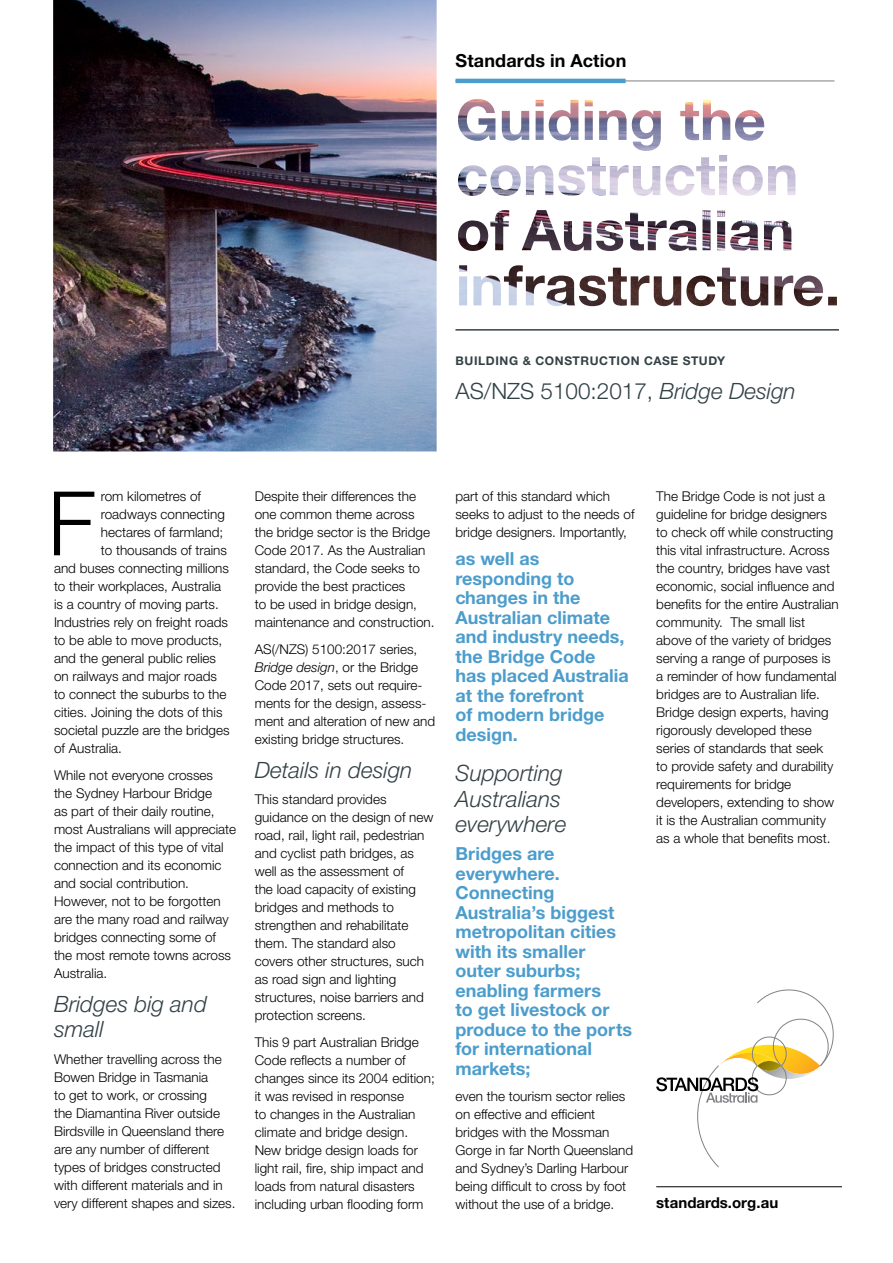
<style>
.page{position:relative;width:893px;height:1263px;background:#fff}
.page>*{position:absolute;margin:0;border:0;box-sizing:border-box;transform-origin:0 0}
.t1{font:300 89.1px "Helvetica Neue CE";color:#000}
.t2{font:italic 300 22.5px/25.5px "Helvetica Neue CE";color:#334145}
.t3{font:300 22.5px "Helvetica Neue CE";color:#334145}
.t4{font:700 18px/19.5px "Helvetica Neue CE";color:#4c9dcc}
.t5{font:700 18px "Helvetica Neue CE";letter-spacing:.01em;color:#000}
.t6{font:700 15px "Helvetica Neue CE";color:#000}
.t7{font:300 13.5px/18px "Helvetica Neue CE";color:#000}
.t8{font:700 12px "Helvetica Neue CE";letter-spacing:.05em;color:#334145}
.s1{font-style:italic}
</style>
<div class="page">
<svg style="left:656px;top:989px;width:178px;height:179px"></svg>
<hr style="left:656px;top:1186px;width:186px;height:1px;background:#000">
<hr style="left:455px;top:329px;width:384px;height:2px;background:#334145">
<img style="left:53px;top:0;width:742px;height:451px">
<hr style="left:455px;top:80px;width:379px;height:2px;background:#a7a9ac">
<hr style="left:455px;top:79px;width:171px;height:4px;background:#4c9dcc">
<h3 class="t5" style="left:455px;top:50px;width:172px">Standards in Action</h3>
<p class="t8" style="left:455px;top:353px;width:271px">BUILDING &amp; CONSTRUCTION CASE STUDY</p>
<h2 class="t3" style="left:455px;top:377px;width:342px">AS/NZS 5100:2017, <span class="s1">Bridge Design</span></h2>
<h1 class="t1" style="left:48px;top:469px;width:49px">F</h1>
<p class="t7" style="left:101px;top:487px;width:102px">rom kilometres of</p>
<p class="t7" style="left:101px;top:505px;width:126px">roadways connecting</p>
<p class="t7" style="left:101px;top:523px;width:124px">hectares of farmland;</p>
<p class="t7" style="left:101px;top:541px;width:128px">to thousands of trains</p>
<p class="t7" style="left:54px;top:559px;width:177px">and buses connecting millions</p>
<p class="t7" style="left:54px;top:577px;width:169px">to their workplaces, Australia</p>
<p class="t7" style="left:54px;top:595px;width:166px">is a country of moving parts.</p>
<p class="t7" style="left:54px;top:613px;width:176px">Industries rely on freight roads</p>
<p class="t7" style="left:54px;top:631px;width:170px">to be able to move products,</p>
<p class="t7" style="left:54px;top:649px;width:164px">and the general public relies</p>
<p class="t7" style="left:54px;top:667px;width:165px">on railways and major roads</p>
<p class="t7" style="left:54px;top:685px;width:174px">to connect the suburbs to the</p>
<p class="t7" style="left:54px;top:703px;width:170px">cities. Joining the dots of this</p>
<p class="t7" style="left:54px;top:721px;width:177px">societal puzzle are the bridges</p>
<p class="t7" style="left:54px;top:739px;width:70px">of Australia.</p>
<p class="t7" style="left:54px;top:766px;width:184px">While not everyone crosses<br>the Sydney Harbour Bridge<br>as part of their daily routine, most Australians will appreciate the impact of this type of vital connection and its economic and social contribution.<br>However, not to be forgotten are the many road and railway bridges connecting some of the most remote towns across<br>Australia.</p>
<h2 class="t2" style="left:54px;top:991px;width:154px">Bridges big and small</h2>
<p class="t7" style="left:54px;top:1050px;width:183px">Whether travelling across the<br>Bowen Bridge in Tasmania<br>to get to work, or crossing<br>the Diamantina River outside<br>Birdsville in Queensland there are any number of different types of bridges constructed with different materials and in very different shapes and sizes.</p>
<p class="t7" style="left:255px;top:487px;width:181px">Despite their differences the one common theme across the bridge sector is the Bridge<br>Code 2017. As the Australian standard, the Code seeks to provide the best practices<br>to be used in bridge design, maintenance and construction.</p>
<p class="t7" style="left:255px;top:640px;width:182px">AS(/NZS) 5100:2017 series,<br><span class="s1">Bridge design</span>, or the Bridge<br>Code 2017, sets out require&shy;ments for the design, assess&shy;ment and alteration of new and existing bridge structures.</p>
<h2 class="t2" style="left:255px;top:757px;width:159px">Details in design</h2>
<p class="t7" style="left:255px;top:790px;width:180px">This standard provides guidance on the design of new road, rail, light rail, pedestrian and cyclist path bridges, as well as the assessment of<br>the load capacity of existing bridges and methods to strengthen and rehabilitate them. The standard also covers other structures, such as road sign and lighting structures, noise barriers and protection screens.</p>
<p class="t7" style="left:255px;top:1033px;width:182px">This 9 part Australian Bridge<br>Code reflects a number of changes since its 2004 edition; it was revised in response<br>to changes in the Australian climate and bridge design.<br>New bridge design loads for light rail, fire, ship impact and loads from natural disasters including urban flooding form</p>
<p class="t7" style="left:455px;top:487px;width:181px">part of this standard which seeks to adjust to the needs of bridge designers. Importantly,</p>
<h3 class="t4" style="left:455px;top:549px;width:175px">as well as responding to changes in the<br>Australian climate and industry needs, the Bridge Code has placed Australia at the forefront<br>of modern bridge design.</h3>
<h2 class="t2" style="left:455px;top:760px;width:112px">Supporting<br>Australians everywhere</h2>
<h3 class="t4" style="left:455px;top:844px;width:178px">Bridges are everywhere.<br>Connecting<br>Australia’s biggest metropolitan cities with its smaller outer suburbs; enabling farmers<br>to get livestock or produce to the ports for international markets;</h3>
<p class="t7" style="left:455px;top:1087px;width:179px">even the tourism sector relies on effective and efficient bridges with the Mossman<br>Gorge in far North Queensland and Sydney’s Darling Harbour being difficult to cross by foot without the use of a bridge.</p>
<p class="t7" style="left:656px;top:487px;width:184px">The Bridge Code is not just a guideline for bridge designers to check off while constructing this vital infrastructure. Across the country, bridges have vast economic, social influence and benefits for the entire Australian community. The small list above of the variety of bridges serving a range of purposes is a reminder of how fundamental bridges are to Australian life.<br>Bridge design experts, having rigorously developed these series of standards that seek<br>to provide safety and durability requirements for bridge developers, extending to show it is the Australian community as a whole that benefits most.</p>
<p class="t6" style="left:656px;top:1194px;width:123px">standards.org.au</p>
</div>
